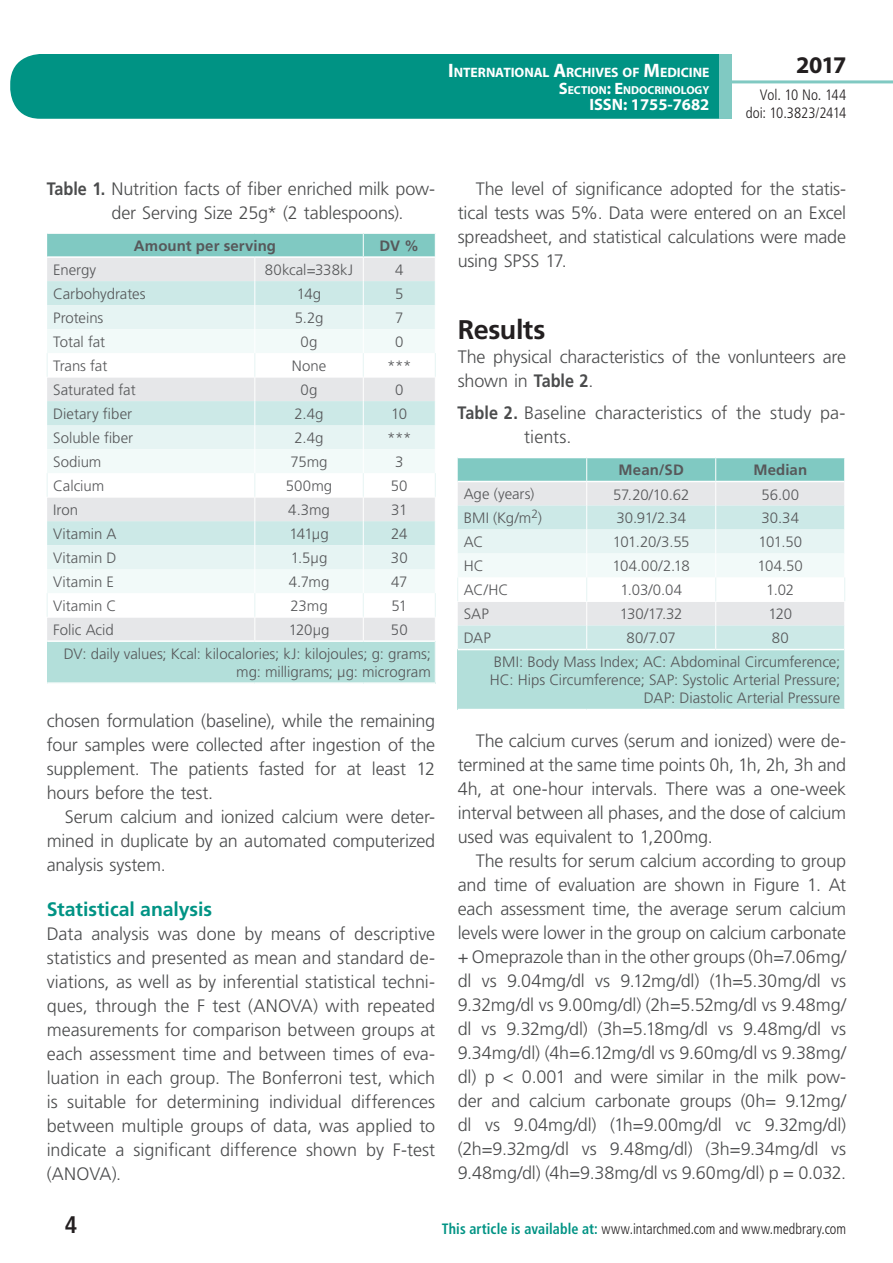
<style>
.page{position:relative;width:893px;height:1263px;background:#fff}
.page>*{position:absolute;margin:0;border:0;box-sizing:border-box;transform-origin:0 0}
.t1{font:700 27px "Frutiger LT Std";letter-spacing:-.02em;color:#231f20}
.t2{font:700 24px "Myriad Pro";color:#231f20}
.t3{font:700 condensed 24px "Frutiger LT Std";color:#231f20}
.t4{font:700 19.5px "Frutiger LT Std";letter-spacing:-.005em;color:#009384}
.t5{font:300 18px/24px "Frutiger LT Std";letter-spacing:-.01em;color:#4b4c4d;text-align:justify}
.t6{font:700 16.5px "Myriad Pro";color:#fff}
.t7{font:300 15px/24.2px "Frutiger LT Std";letter-spacing:-.005em;color:#57585a}
.t8{font:300 condensed 15px "Frutiger LT Std";color:#231f20;scale:.94 1}
.t9{font:700 15px "Frutiger LT Std";letter-spacing:.005em;color:#57585a}
.t10{font:300 condensed 15px/18px "Frutiger LT Std";color:#231f20;text-align:right}
.t11{font:700 13.65px "Myriad Pro";letter-spacing:-.005em;color:#fff}
.t12{font:700 11.55px "Myriad Pro";color:#fff}
.s1{font-size:19.5px}
.s2{font-size:16.5px}
.s3{font-weight:700}
.s4{font-weight:700;color:#009384}
</style>
<div class="page">
<div style="left:10px;top:54px;width:775px;height:65px;background:#009384;border-radius:30px"></div>
<div style="left:732px;top:0;width:161px;height:157px;background:#fff"></div>
<hr style="left:730px;top:80px;width:163px;height:3px;background:#80c9c2">
<div style="left:719px;top:54px;width:13px;height:65px;background:#80c9c2"></div>
<div style="left:47px;top:641px;width:388px;height:42px;background:#b3dfda"></div>
<hr style="left:47px;top:682px;width:208px;height:2px;background:#fff">
<hr style="left:255px;top:682px;width:108px;height:2px;background:#fff">
<hr style="left:363px;top:682px;width:73px;height:2px;background:#fff">
<hr style="left:47px;top:640px;width:208px;height:2px;background:#fff">
<hr style="left:255px;top:640px;width:108px;height:2px;background:#fff">
<hr style="left:363px;top:640px;width:72px;height:2px;background:#fff">
<svg style="left:47px;top:233px;width:389px;height:408px"></svg>
<hr style="left:47px;top:256px;width:208px;height:2px;background:#fff">
<hr style="left:255px;top:256px;width:108px;height:2px;background:#fff">
<hr style="left:363px;top:256px;width:72px;height:2px;background:#fff">
<div style="left:458px;top:649px;width:387px;height:60px;background:#b3dfda"></div>
<hr style="left:844px;top:649px;width:1px;height:60px;background:#fff">
<hr style="left:458px;top:649px;width:129px;height:1px;background:#fff">
<hr style="left:587px;top:649px;width:129px;height:1px;background:#fff">
<hr style="left:716px;top:649px;width:128px;height:1px;background:#fff">
<svg style="left:457px;top:457px;width:388px;height:192px"></svg>
<hr style="left:458px;top:481px;width:129px;height:1px;background:#fff">
<hr style="left:587px;top:481px;width:129px;height:1px;background:#fff">
<hr style="left:716px;top:481px;width:128px;height:1px;background:#fff">
<p class="t11" style="left:448px;top:64px;width:263px"><span class="s1">I</span>NTERNATIONAL <span class="s1">A</span>RCHIVES OF <span class="s1">M</span>EDICINE</p>
<p class="t12" style="left:559px;top:82px;width:152px"><span class="s2">S</span>ECTION<span class="s2">: E</span>NDOCRINOLOGY</p>
<p class="t6" style="left:589px;top:94px;width:122px">ISSN: 1755-7682</p>
<h2 class="t2" style="left:796px;top:49px;width:52px">2017</h2>
<p class="t10" style="left:746px;top:86px;width:102px">Vol. 10 No. 144 doi: 10.3823/2414</p>
<p class="t5" style="left:111px;top:177px;width:325px;text-indent:-65px"><span class="s3">Table 1.</span> Nutrition facts of fiber enriched milk pow&shy;der Serving Size 25g* (2 tablespoons).</p>
<p class="t9" style="left:134px;top:237px;width:144px">Amount per serving</p>
<p class="t9" style="left:379px;top:237px;width:41px">DV %</p>
<p class="t7" style="left:53px;top:258px;width:45px">Energy</p>
<p class="t7" style="left:265px;top:258px;width:90px">80kcal=338kJ</p>
<p class="t7" style="left:395px;top:258px;width:10px">4</p>
<p class="t7" style="left:53px;top:282px;width:94px">Carbohydrates</p>
<p class="t7" style="left:297px;top:282px;width:26px">14g</p>
<p class="t7" style="left:395px;top:282px;width:10px">5</p>
<p class="t7" style="left:53px;top:306px;width:52px">Proteins</p>
<p class="t7" style="left:295px;top:306px;width:30px">5.2g</p>
<p class="t7" style="left:395px;top:306px;width:10px">7</p>
<p class="t7" style="left:53px;top:330px;width:54px">Total fat</p>
<p class="t7" style="left:301px;top:330px;width:18px">0g</p>
<p class="t7" style="left:395px;top:330px;width:10px">0</p>
<p class="t7" style="left:53px;top:354px;width:56px">Trans fat</p>
<p class="t7" style="left:292px;top:353px;width:36px">None</p>
<p class="t7" style="left:387px;top:353px;width:26px">***</p>
<p class="t7" style="left:53px;top:378px;width:84px">Saturated fat</p>
<p class="t7" style="left:301px;top:378px;width:18px">0g</p>
<p class="t7" style="left:395px;top:378px;width:10px">0</p>
<p class="t7" style="left:53px;top:402px;width:80px">Dietary fiber</p>
<p class="t7" style="left:295px;top:402px;width:31px">2.4g</p>
<p class="t7" style="left:391px;top:402px;width:18px">10</p>
<p class="t7" style="left:53px;top:426px;width:82px">Soluble fiber</p>
<p class="t7" style="left:295px;top:426px;width:31px">2.4g</p>
<p class="t7" style="left:387px;top:426px;width:26px">***</p>
<p class="t7" style="left:53px;top:450px;width:50px">Sodium</p>
<p class="t7" style="left:291px;top:450px;width:39px">75mg</p>
<p class="t7" style="left:395px;top:450px;width:10px">3</p>
<p class="t7" style="left:53px;top:474px;width:53px">Calcium</p>
<p class="t7" style="left:286px;top:473px;width:48px">500mg</p>
<p class="t7" style="left:391px;top:473px;width:18px">50</p>
<p class="t7" style="left:53px;top:498px;width:26px">Iron</p>
<p class="t7" style="left:288px;top:498px;width:43px">4.3mg</p>
<p class="t7" style="left:391px;top:498px;width:18px">31</p>
<p class="t7" style="left:53px;top:522px;width:65px">Vitamin A</p>
<p class="t7" style="left:289px;top:522px;width:41px">141µg</p>
<p class="t7" style="left:391px;top:522px;width:18px">24</p>
<p class="t7" style="left:53px;top:546px;width:65px">Vitamin D</p>
<p class="t7" style="left:291px;top:546px;width:38px">1.5µg</p>
<p class="t7" style="left:391px;top:546px;width:18px">30</p>
<p class="t7" style="left:53px;top:570px;width:62px">Vitamin E</p>
<p class="t7" style="left:289px;top:570px;width:42px">4.7mg</p>
<p class="t7" style="left:391px;top:570px;width:18px">47</p>
<p class="t7" style="left:53px;top:594px;width:65px">Vitamin C</p>
<p class="t7" style="left:290px;top:593px;width:39px">23mg</p>
<p class="t7" style="left:391px;top:593px;width:17px">51</p>
<p class="t7" style="left:53px;top:618px;width:62px">Folic Acid</p>
<p class="t7" style="left:289px;top:617px;width:42px">120µg</p>
<p class="t7" style="left:64px;top:617px;width:368px;text-indent:327px">50<br>DV: daily values; Kcal: kilocalories; kJ: kilojoules; g: grams;</p>
<p class="t7" style="left:236px;top:660px;width:196px">mg: milligrams; µg: microgram</p>
<p class="t5" style="left:47px;top:709px;width:390px">chosen formulation (baseline), while the remaining four samples were collected after ingestion of the supplement. The patients fasted for at least 12 hours before the test.</p>
<p class="t5" style="left:47px;top:805px;width:390px;text-indent:18px">Serum calcium and ionized calcium were deter&shy;mined in duplicate by an automated computerized analysis system.</p>
<p class="t4" style="left:47px;top:898px;width:167px">Statistical analysis</p>
<p class="t5" style="left:47px;top:922px;width:390px">Data analysis was done by means of descriptive statistics and presented as mean and standard de&shy;viations, as well as by inferential statistical techni&shy;ques, through the F test (ANOVA) with repeated measurements for comparison between groups at each assessment time and between times of eva&shy;luation in each group. The Bonferroni test, which is suitable for determining individual differences between multiple groups of data, was applied to indicate a significant difference shown by F-test (ANOVA).</p>
<p class="t5" style="left:458px;top:177px;width:390px;text-indent:18px">The level of significance adopted for the statis&shy;tical tests was 5%. Data were entered on an Excel spreadsheet, and statistical calculations were made using SPSS 17.</p>
<h1 class="t1" style="left:458px;top:314px;width:89px">Results</h1>
<p class="t5" style="left:458px;top:345px;width:390px">The physical characteristics of the vonlunteers are shown in <span class="s3">Table 2</span>.</p>
<p class="t5" style="left:524px;top:401px;width:323px;text-indent:-67px"><span class="s3">Table 2.</span> Baseline characteristics of the study pa&shy;tients.</p>
<p class="t9" style="left:619px;top:461px;width:67px">Mean/SD</p>
<p class="t9" style="left:753px;top:461px;width:55px">Median</p>
<p class="t7" style="left:464px;top:482px;width:72px">Age (years)</p>
<p class="t7" style="left:613px;top:482px;width:78px">57.20/10.62</p>
<p class="t7" style="left:761px;top:482px;width:39px">56.00</p>
<p class="t7" style="left:464px;top:506px;width:80px">BMI (Kg/m<sup>2</sup>)</p>
<p class="t7" style="left:616px;top:506px;width:71px">30.91/2.34</p>
<p class="t7" style="left:761px;top:506px;width:39px">30.34</p>
<p class="t7" style="left:464px;top:530px;width:21px">AC</p>
<p class="t7" style="left:613px;top:530px;width:78px">101.20/3.55</p>
<p class="t7" style="left:758px;top:530px;width:45px">101.50</p>
<p class="t7" style="left:464px;top:554px;width:22px">HC</p>
<p class="t7" style="left:612px;top:554px;width:79px">104.00/2.18</p>
<p class="t7" style="left:757px;top:554px;width:47px">104.50</p>
<p class="t7" style="left:464px;top:578px;width:46px">AC/HC</p>
<p class="t7" style="left:620px;top:578px;width:63px">1.03/0.04</p>
<p class="t7" style="left:766px;top:578px;width:29px">1.02</p>
<p class="t7" style="left:464px;top:602px;width:27px">SAP</p>
<p class="t7" style="left:620px;top:602px;width:64px">130/17.32</p>
<p class="t7" style="left:768px;top:602px;width:25px">120</p>
<p class="t7" style="left:464px;top:626px;width:29px">DAP</p>
<p class="t7" style="left:627px;top:626px;width:51px">80/7.07</p>
<p class="t7" style="left:494px;top:626px;width:348px;text-indent:278px">80<br>BMI: Body Mass Index; AC: Abdominal Circumference;</p>
<p class="t7" style="left:490px;top:671px;width:352px;line-height:18px;text-align:right">HC: Hips Circumference; SAP: Systolic Arterial Pressure;<br>DAP: Diastolic Arterial Pressure</p>
<p class="t5" style="left:458px;top:729px;width:390px;text-indent:18px">The calcium curves (serum and ionized) were de&shy;termined at the same time points 0h, 1h, 2h, 3h and 4h, at one-hour intervals. There was a one-week interval between all phases, and the dose of calcium used was equivalent to 1,200mg.</p>
<p class="t5" style="left:458px;top:849px;width:390px;text-indent:18px">The results for serum calcium according to group and time of evaluation are shown in Figure 1. At each assessment time, the average serum calcium levels were lower in the group on calcium carbonate + Omeprazole than in the other groups (0h=7.06mg/ dl vs 9.04mg/dl vs 9.12mg/dl) (1h=5.30mg/dl vs 9.32mg/dl vs 9.00mg/dl) (2h=5.52mg/dl vs 9.48mg/ dl vs 9.32mg/dl) (3h=5.18mg/dl vs 9.48mg/dl vs 9.34mg/dl) (4h=6.12mg/dl vs 9.60mg/dl vs 9.38mg/ dl) p &lt; 0.001 and were similar in the milk pow&shy;der and calcium carbonate groups (0h= 9.12mg/ dl vs 9.04mg/dl) (1h=9.00mg/dl vc 9.32mg/dl) (2h=9.32mg/dl vs 9.48mg/dl) (3h=9.34mg/dl vs 9.48mg/dl) (4h=9.38mg/dl vs 9.60mg/dl) p = 0.032.</p>
<h2 class="t3" style="left:65px;top:1210px;width:14px">4</h2>
<p class="t8" style="left:442px;top:1220px;width:432px"><span class="s4">This article is available at:</span> www.intarchmed.com and www.medbrary.com</p>
</div>
